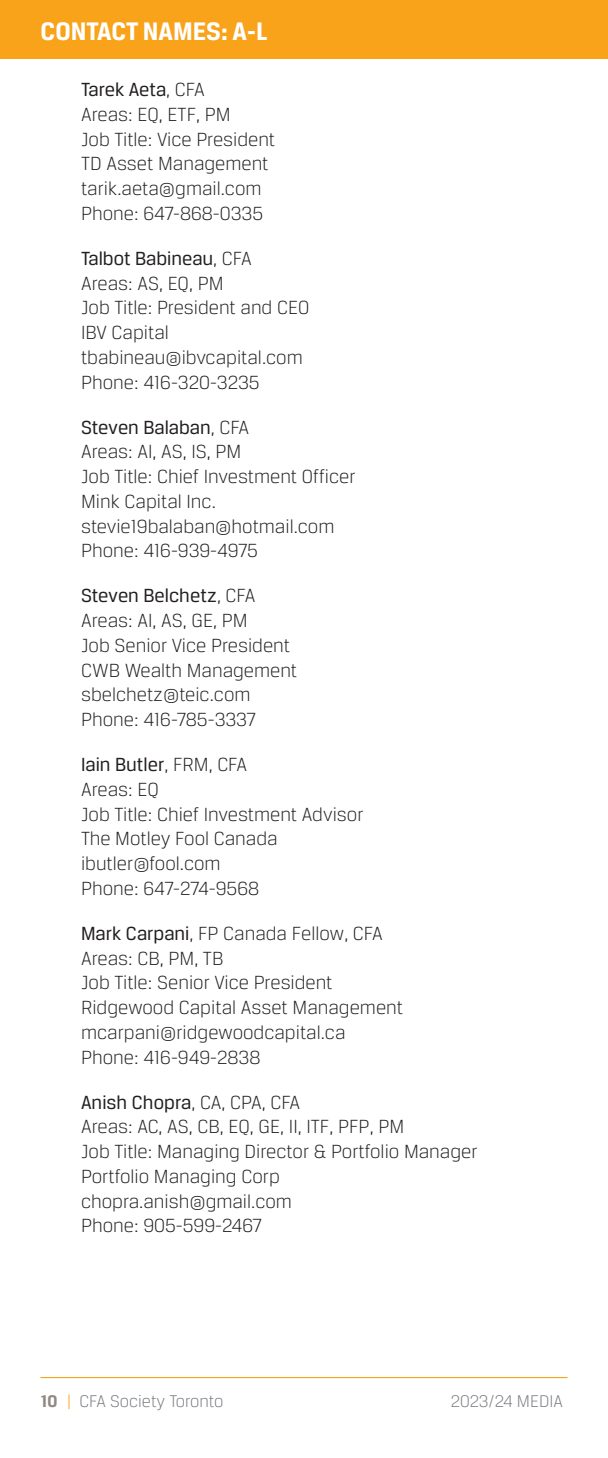
<style>
.page{position:relative;width:608px;height:1458px;background:#fff}
.page>*{position:absolute;margin:0;border:0;box-sizing:border-box;transform-origin:0 0}
.t1{font:700 27px "Breuer Text";color:#fff}
.index_1{font:300 20.25px/24.8px "Breuer Text";color:#231f20}
.t2{font:300 18px "Breuer Text";color:#7b7a81}
.s1{font-weight:400}
.s2{font-weight:700;color:#918883}
.s3{color:#f9a31b}
</style>
<div class="page">
<hr style="left:40px;top:1377px;width:527px;height:1px;background:#f9a31b">
<div style="left:0;top:0;width:608px;height:58px;background:#f9a31b"></div>
<p class="t1" style="left:40px;top:17px;width:228px">CONTACT NAMES: A-L</p>
<p class="index_1" style="left:81px;top:77px;width:195px"><span class="s1">Tarek Aeta</span>, CFA<br>Areas: EQ, ETF, PM<br>Job Title: Vice President<br>TD Asset Management tarik.aeta@gmail.com<br>Phone: 647-868-0335</p>
<p class="index_1" style="left:81px;top:246px;width:229px"><span class="s1">Talbot Babineau</span>, CFA<br>Areas: AS, EQ, PM<br>Job Title: President and CEO<br>IBV Capital tbabineau@ibvcapital.com<br>Phone: 416-320-3235</p>
<p class="index_1" style="left:81px;top:415px;width:276px"><span class="s1">Steven Balaban</span>, CFA<br>Areas: AI, AS, IS, PM<br>Job Title: Chief Investment Officer<br>Mink Capital Inc. stevie19balaban@hotmail.com<br>Phone: 416-939-4975</p>
<p class="index_1" style="left:81px;top:583px;width:217px"><span class="s1">Steven Belchetz</span>, CFA<br>Areas: AI, AS, GE, PM<br>Job Senior Vice President<br>CWB Wealth Management sbelchetz@teic.com<br>Phone: 416-785-3337</p>
<p class="index_1" style="left:81px;top:752px;width:284px"><span class="s1">Iain Butler</span>, FRM, CFA<br>Areas: EQ<br>Job Title: Chief Investment Advisor<br>The Motley Fool Canada ibutler@fool.com<br>Phone: 647-274-9568</p>
<p class="index_1" style="left:81px;top:921px;width:323px"><span class="s1">Mark Carpani</span>, FP Canada Fellow, CFA<br>Areas: CB, PM, TB<br>Job Title: Senior Vice President<br>Ridgewood Capital Asset Management mcarpani@ridgewoodcapital.ca<br>Phone: 416-949-2838</p>
<p class="index_1" style="left:81px;top:1090px;width:398px"><span class="s1">Anish Chopra</span>, CA, CPA, CFA<br>Areas: AC, AS, CB, EQ, GE, II, ITF, PFP, PM<br>Job Title: Managing Director &amp; Portfolio Manager<br>Portfolio Managing Corp chopra.anish@gmail.com<br>Phone: 905-599-2467</p>
<p class="t2" style="left:40px;top:1392px;width:184px"><span class="s2">10</span> <span class="s3">|</span> CFA Society Toronto</p>
<p class="t2" style="left:450px;top:1392px;width:114px">2023/24 MEDIA</p>
</div>
